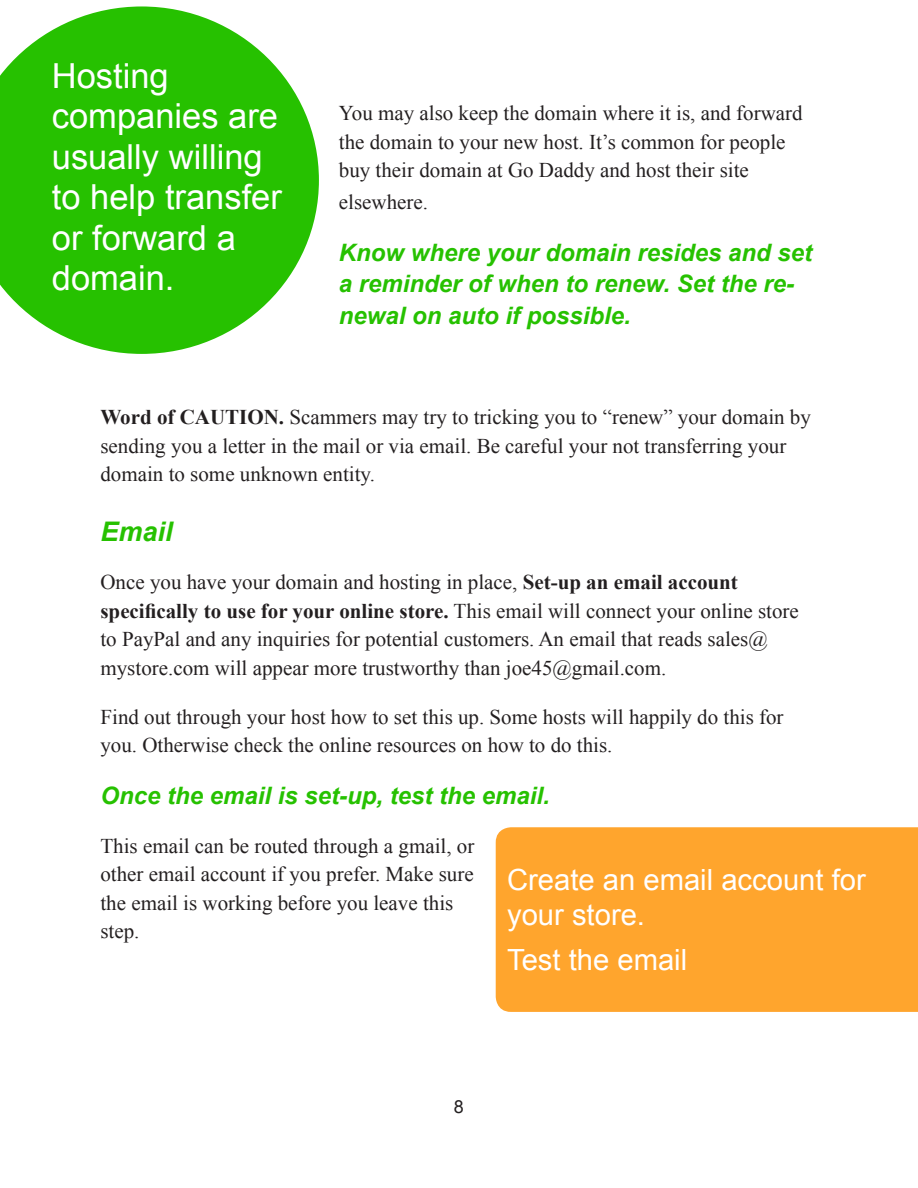
<style>
.page{position:relative;width:918px;height:1188px;background:#fff}
.page>*{position:absolute;margin:0;border:0;box-sizing:border-box;transform-origin:0 0}
.WT_callouts{font:34.5px/40.5px "Arial";color:#fff}
.WT_callouts-2{font:29.25px/34.3px "Arial";color:#fff}
.t1{font:italic 700 27px "Arial";color:#26c100}
.G_callout{font:italic 700 24px/31.5px "Arial";color:#26c100}
.body{font:21px/28.5px "Times New Roman";color:#231f20}
.t2{font:18px "Arial";color:#231f20}
.s1{font-weight:700}
</style>
<div class="page">
<div style="left:496px;top:827px;width:422px;height:185px;background:#ffa52d"></div>
<svg style="left:0;top:6px;width:319px;height:348px;fill:#26c100"></svg>
<p class="WT_callouts" style="left:52px;top:56px;width:232px">Hosting companies are usually willing to help transfer or forward a domain.</p>
<p class="body" style="left:339px;top:99px;width:465px">You may also keep the domain where it is, and forward the domain to your new host. It’s common for people buy their domain at Go Daddy and host their site</p>
<p class="body" style="left:339px;top:187px;width:91px">elsewhere.</p>
<p class="G_callout" style="left:339px;top:237px;width:475px">Know where your domain resides and set a reminder of when to renew. Set the re&shy;newal on auto if possible.</p>
<p class="body" style="left:100px;top:403px;width:712px"><span class="s1">Word of CAUTION.</span> Scammers may try to tricking you to “renew” your domain by sending you a letter in the mail or via email. Be careful your not transferring your domain to some unknown entity.</p>
<h4 class="t1" style="left:100px;top:514px;width:74px">Email</h4>
<p class="body" style="left:100px;top:568px;width:700px">Once you have your domain and hosting in place, <span class="s1">Set-up an email account specifically to use for your online store.</span> This email will connect your online store to PayPal and any inquiries for potential customers. An email that reads sales@ mystore.com will appear more trustworthy than joe45@gmail.com.</p>
<p class="body" style="left:100px;top:702px;width:685px">Find out through your host how to set this up. Some hosts will happily do this for you. Otherwise check the online resources on how to do this.</p>
<p class="G_callout" style="left:100px;top:781px;width:451px">Once the email is set-up, test the email.</p>
<p class="body" style="left:100px;top:831px;width:375px">This email can be routed through a gmail, or other email account if you prefer. Make sure the email is working before you leave this step.</p>
<p class="WT_callouts-2" style="left:507px;top:863px;width:360px">Create an email account for your store.</p>
<p class="WT_callouts-2" style="left:507px;top:943px;width:182px">Test the email</p>
<p class="t2" style="left:454px;top:1094px;width:12px">8</p>
</div>
